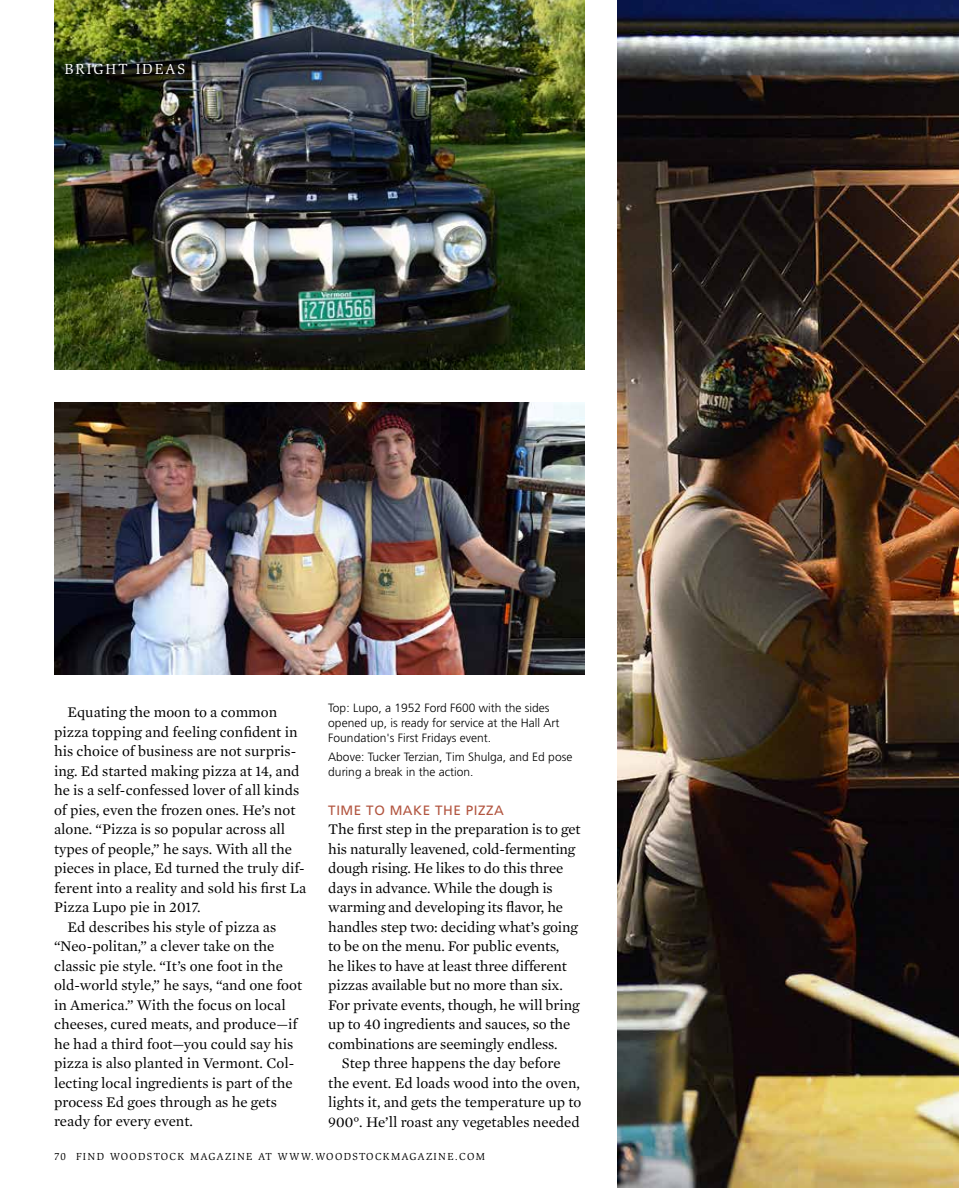
<style>
.page{position:relative;width:959px;height:1188px;background:#fff}
.page>*{position:absolute;margin:0;border:0;box-sizing:border-box;transform-origin:0 0}
.t1{font:15px/19.5px "Mercury Text G1";color:#000}
.t2{font:15px "Slimbach";letter-spacing:.125em;color:#fff}
.t3{font:13.5px "Frutiger";letter-spacing:.04em;color:#b25540}
.t4{font:300 12px/15px "Frutiger";color:#000}
.t5{font:10.5px "Slimbach";letter-spacing:.125em;color:#000}
</style>
<div class="page">
<img style="left:54px;top:0;width:530px;height:370px">
<img style="left:617px;top:0;width:341px;height:1188px">
<img style="left:54px;top:403px;width:530px;height:272px">
<p class="t2" style="left:65px;top:60px;width:122px">BRIGHT IDEAS</p>
<p class="t1" style="left:68px;top:702px;width:211px">Equating the moon to a common</p>
<p class="t1" style="left:54px;top:722px;width:245px">pizza topping and feeling confident in</p>
<p class="t1" style="left:54px;top:741px;width:244px">his choice of business are not surpris-</p>
<p class="t1" style="left:54px;top:761px;width:247px">ing. Ed started making pizza at 14, and</p>
<p class="t1" style="left:54px;top:780px;width:247px">he is a self-confessed lover of all kinds</p>
<p class="t1" style="left:54px;top:800px;width:243px">of pies, even the frozen ones. He’s not</p>
<p class="t1" style="left:54px;top:819px;width:233px">alone. “Pizza is so popular across all</p>
<p class="t1" style="left:54px;top:839px;width:239px">types of people,” he says. With all the</p>
<p class="t1" style="left:54px;top:858px;width:252px">pieces in place, Ed turned the truly dif-</p>
<p class="t1" style="left:54px;top:878px;width:254px">ferent into a reality and sold his first La</p>
<p class="t1" style="left:54px;top:897px;width:148px">Pizza Lupo pie in 2017.</p>
<p class="t1" style="left:68px;top:917px;width:210px">Ed describes his style of pizza as</p>
<p class="t1" style="left:54px;top:936px;width:222px">“Neo-politan,” a clever take on the</p>
<p class="t1" style="left:54px;top:956px;width:230px">classic pie style. “It’s one foot in the</p>
<p class="t1" style="left:54px;top:975px;width:250px">old-world style,” he says, “and one foot</p>
<p class="t1" style="left:54px;top:995px;width:233px">in America.” With the focus on local</p>
<p class="t1" style="left:54px;top:1014px;width:245px">cheeses, cured meats, and produce—if</p>
<p class="t1" style="left:54px;top:1034px;width:241px">he had a third foot—you could say his</p>
<p class="t1" style="left:54px;top:1053px;width:242px">pizza is also planted in Vermont. Col-</p>
<p class="t1" style="left:54px;top:1073px;width:240px">lecting local ingredients is part of the</p>
<p class="t1" style="left:54px;top:1092px;width:224px">process Ed goes through as he gets</p>
<p class="t1" style="left:54px;top:1112px;width:140px">ready for every event.</p>
<p class="t4" style="left:328px;top:700px;width:233px">Top: Lupo, a 1952 Ford F600 with the sides opened up, is ready for service at the Hall Art<br>Foundation's First Fridays event.</p>
<p class="t4" style="left:328px;top:750px;width:245px">Above: Tucker Terzian, Tim Shulga, and Ed pose during a break in the action.</p>
<p class="t3" style="left:328px;top:802px;width:177px">TIME TO MAKE THE PIZZA</p>
<p class="t1" style="left:328px;top:819px;width:254px">The first step in the preparation is to get his naturally leavened, cold-fermenting dough rising. He likes to do this three days in advance. While the dough is warming and developing its flavor, he handles step two: deciding what’s going to be on the menu. For public events,<br>he likes to have at least three different pizzas available but no more than six.<br>For private events, though, he will bring up to 40 ingredients and sauces, so the combinations are seemingly endless.</p>
<p class="t1" style="left:328px;top:1053px;width:255px;text-align:center">Step three happens the day before<br>the event. Ed loads wood into the oven, lights it, and gets the temperature up to 900°. He’ll roast any vegetables needed</p>
<p class="t5" style="left:54px;top:1151px;width:432px">70 FIND WOODSTOCK MAGAZINE AT WWW.WOODSTOCKMAGAZINE.COM</p>
</div>
